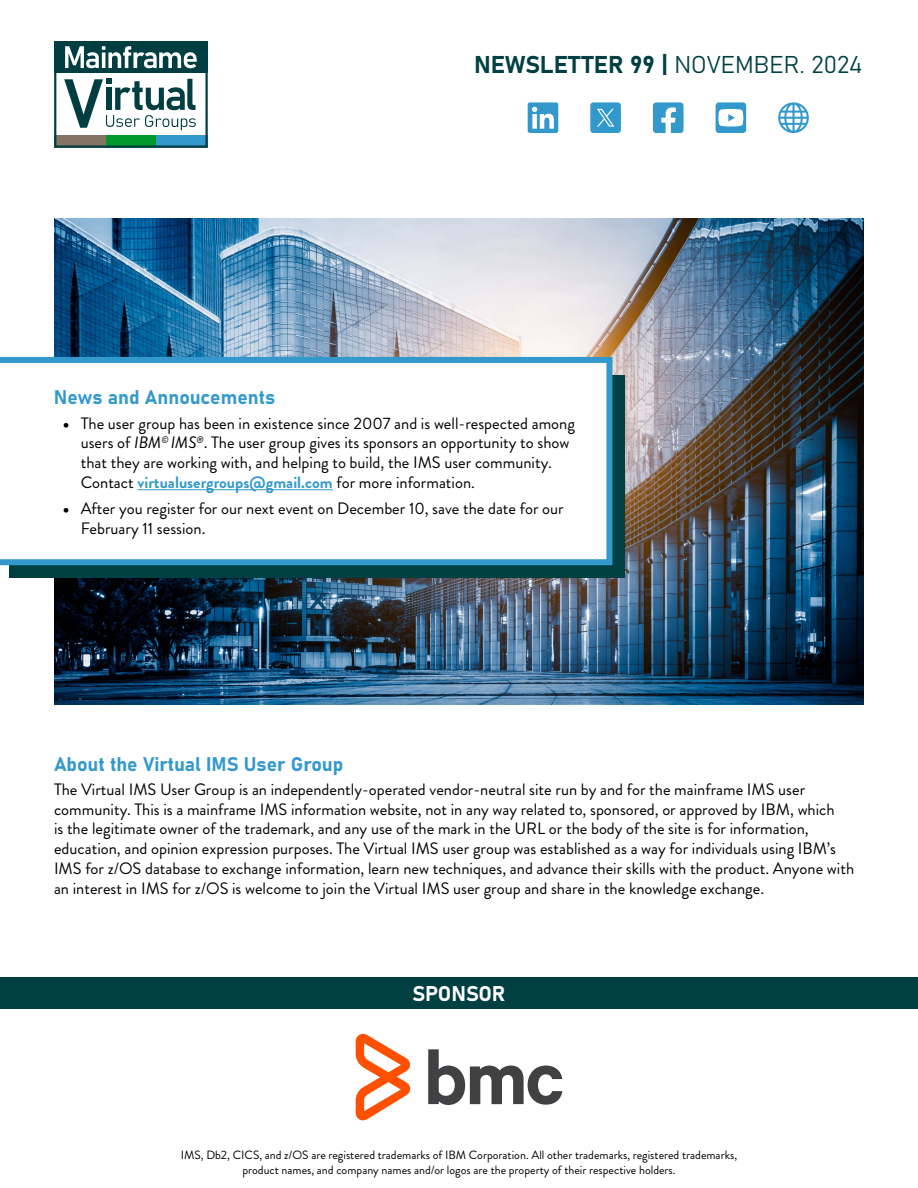
<style>
.page{position:relative;width:918px;height:1188px;background:#fff}
.page>*{position:absolute;margin:0;border:0;box-sizing:border-box;transform-origin:0 0}
.t1{font:24px "Bahnschrift";color:#004043}
.t2{font:21px "Bahnschrift";letter-spacing:-.01em;color:#fff}
.t3{font:19.5px "Bahnschrift";color:#39c}
.t4{font:16.5px/19.8px "Brandon Grotesque";color:#000}
.t5{font:12px/14.4px "Brandon Grotesque";color:#000;text-align:center}
.s1{font-weight:900}
.s2{font-style:italic}
.s3{font-weight:700;color:#39c}
</style>
<div class="page">
<svg style="left:54px;top:41px;width:154px;height:107px"></svg>
<div style="left:0;top:977px;width:918px;height:32px;background:#004043"></div>
<svg style="left:653px;top:102px;width:31px;height:31px"></svg>
<svg style="left:528px;top:102px;width:30px;height:31px"></svg>
<svg style="left:716px;top:102px;width:30px;height:31px"></svg>
<svg style="left:778px;top:102px;width:31px;height:31px"></svg>
<svg style="left:590px;top:102px;width:31px;height:31px"></svg>
<svg style="left:428px;top:1049px;width:134px;height:56px"></svg>
<svg style="left:356px;top:1034px;width:54px;height:86px"></svg>
<img style="left:54px;top:218px;width:810px;height:486px">
<div style="left:9px;top:375px;width:615px;height:202px;background:#004043"></div>
<div style="left:0;top:357px;width:612px;height:208px;background:#fff"></div>
<hr style="left:137px;top:489px;width:196px;height:1px;background:#39c">
<h1 class="t1" style="left:474px;top:46px;width:390px">NEWSLETTER 99 | NOVEMBER. 2024</h1>
<p class="t3" style="left:54px;top:382px;width:223px">News and Annoucements</p>
<p class="t4" style="left:81px;top:413px;width:496px;text-indent:-18px"><span class="s1">•</span> The user group has been in existence since 2007 and is well-respected among users of <span class="s2">IBM</span><sup>©</sup> <span class="s2">IMS</span><sup>®</sup>. The user group gives its sponsors an opportunity to show that they are working with, and helping to build, the IMS user community.<br>Contact <span class="s3">virtualusergroups@gmail.com</span> for more information.</p>
<p class="t4" style="left:81px;top:499px;width:484px;text-indent:-18px"><span class="s1">•</span> After you register for our next event on December 10, save the date for our<br>February 11 session.</p>
<p class="t3" style="left:54px;top:749px;width:291px">About the Virtual IMS User Group</p>
<p class="t4" style="left:54px;top:780px;width:802px">The Virtual IMS User Group is an independently-operated vendor-neutral site run by and for the mainframe IMS user community. This is a mainframe IMS information website, not in any way related to, sponsored, or approved by IBM, which<br>is the legitimate owner of the trademark, and any use of the mark in the URL or the body of the site is for information, education, and opinion expression purposes. The Virtual IMS user group was established as a way for individuals using IBM’s IMS for z/OS database to exchange information, learn new techniques, and advance their skills with the product. Anyone with an interest in IMS for z/OS is welcome to join the Virtual IMS user group and share in the knowledge exchange.</p>
<p class="t2" style="left:412px;top:978px;width:95px">SPONSOR</p>
<p class="t5" style="left:181px;top:1148px;width:558px">IMS, Db2, CICS, and z/OS are registered trademarks of IBM Corporation. All other trademarks, registered trademarks, product names, and company names and/or logos are the property of their respective holders.</p>
</div>
